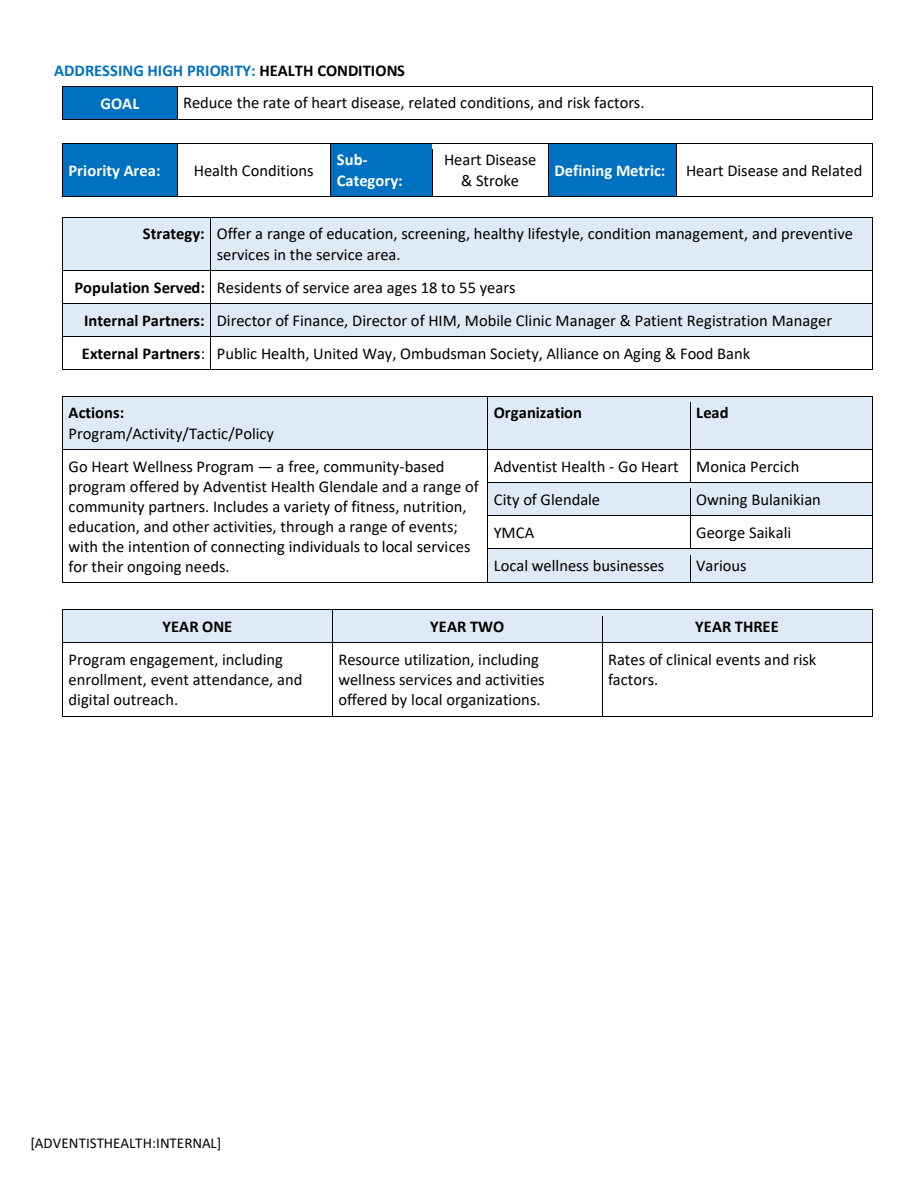
<style>
.page{position:relative;width:918px;height:1188px;background:#fff}
.page>*{position:absolute;margin:0;border:0;box-sizing:border-box;transform-origin:0 0}
.t1{font:16.5px/20.1px "Calibri";color:#000}
.t2{font:700 16.5px "Calibri";letter-spacing:.005em;color:#000}
.t3{font:700 16.5px/20.2px "Calibri";letter-spacing:.005em;color:#fff}
.t4{font:700 16.5px "Calibri";letter-spacing:.005em;color:#0070c0}
.t5{font:15px "Calibri";letter-spacing:.005em;color:#000}
.s1{color:#000}
.s2{font-weight:400}
</style>
<div class="page">
<div style="left:63px;top:87px;width:114px;height:32px;background:#0070c0"></div>
<hr style="left:63px;top:86px;width:114px;height:1px;background:#000">
<hr style="left:177px;top:86px;width:695px;height:1px;background:#000">
<svg style="left:62px;top:86px;width:1px;height:34px"></svg>
<hr style="left:63px;top:119px;width:114px;height:1px;background:#000">
<svg style="left:177px;top:87px;width:1px;height:32px"></svg>
<hr style="left:177px;top:119px;width:695px;height:1px;background:#000">
<svg style="left:872px;top:86px;width:1px;height:34px"></svg>
<div style="left:63px;top:144px;width:114px;height:52px;background:#0070c0"></div>
<div style="left:331px;top:144px;width:101px;height:52px;background:#0070c0"></div>
<div style="left:549px;top:144px;width:127px;height:52px;background:#0070c0"></div>
<hr style="left:63px;top:143px;width:114px;height:1px;background:#000">
<hr style="left:177px;top:143px;width:154px;height:1px;background:#000">
<hr style="left:331px;top:143px;width:101px;height:1px;background:#000">
<hr style="left:433px;top:143px;width:115px;height:1px;background:#000">
<hr style="left:549px;top:143px;width:127px;height:1px;background:#000">
<hr style="left:677px;top:143px;width:195px;height:1px;background:#000">
<hr style="left:62px;top:150px;width:1px;height:46px;background:#000">
<hr style="left:63px;top:196px;width:114px;height:1px;background:#000">
<hr style="left:177px;top:150px;width:1px;height:46px;background:#000">
<hr style="left:177px;top:196px;width:154px;height:1px;background:#000">
<hr style="left:331px;top:150px;width:1px;height:46px;background:#000">
<hr style="left:331px;top:196px;width:101px;height:1px;background:#000">
<hr style="left:432px;top:150px;width:1px;height:46px;background:#000">
<hr style="left:433px;top:196px;width:115px;height:1px;background:#000">
<hr style="left:548px;top:150px;width:1px;height:46px;background:#000">
<hr style="left:549px;top:196px;width:127px;height:1px;background:#000">
<hr style="left:676px;top:150px;width:1px;height:46px;background:#000">
<hr style="left:677px;top:196px;width:195px;height:1px;background:#000">
<hr style="left:872px;top:150px;width:1px;height:46px;background:#000">
<div style="left:63px;top:218px;width:147px;height:52px;background:#deeaf6"></div>
<div style="left:217px;top:224px;width:649px;height:20px;background:#deeaf6"></div>
<div style="left:217px;top:244px;width:649px;height:20px;background:#deeaf6"></div>
<hr style="left:63px;top:217px;width:147px;height:1px;background:#000">
<hr style="left:211px;top:217px;width:661px;height:1px;background:#000">
<div style="left:211px;top:218px;width:661px;height:6px;background:#deeaf6"></div>
<hr style="left:62px;top:224px;width:1px;height:46px;background:#000">
<div style="left:211px;top:264px;width:661px;height:6px;background:#deeaf6"></div>
<hr style="left:210px;top:224px;width:1px;height:46px;background:#000">
<hr style="left:872px;top:224px;width:1px;height:46px;background:#000">
<hr style="left:63px;top:270px;width:147px;height:1px;background:#000">
<hr style="left:211px;top:270px;width:661px;height:1px;background:#000">
<div style="left:63px;top:304px;width:147px;height:32px;background:#deeaf6"></div>
<div style="left:217px;top:310px;width:649px;height:20px;background:#deeaf6"></div>
<hr style="left:63px;top:303px;width:147px;height:1px;background:#000">
<hr style="left:211px;top:303px;width:661px;height:1px;background:#000">
<div style="left:211px;top:304px;width:661px;height:6px;background:#deeaf6"></div>
<div style="left:211px;top:330px;width:661px;height:6px;background:#deeaf6"></div>
<hr style="left:63px;top:336px;width:147px;height:1px;background:#000">
<hr style="left:211px;top:336px;width:661px;height:1px;background:#000">
<svg style="left:62px;top:270px;width:1px;height:100px"></svg>
<hr style="left:63px;top:369px;width:147px;height:1px;background:#000">
<svg style="left:210px;top:270px;width:1px;height:100px"></svg>
<hr style="left:211px;top:369px;width:661px;height:1px;background:#000">
<svg style="left:872px;top:270px;width:1px;height:100px"></svg>
<div style="left:69px;top:403px;width:413px;height:20px;background:#deeaf6"></div>
<div style="left:69px;top:423px;width:413px;height:20px;background:#deeaf6"></div>
<div style="left:488px;top:397px;width:202px;height:52px;background:#deeaf6"></div>
<div style="left:691px;top:397px;width:181px;height:52px;background:#deeaf6"></div>
<hr style="left:63px;top:396px;width:424px;height:1px;background:#000">
<div style="left:63px;top:397px;width:424px;height:6px;background:#deeaf6"></div>
<hr style="left:488px;top:396px;width:202px;height:1px;background:#000">
<hr style="left:691px;top:396px;width:181px;height:1px;background:#000">
<div style="left:63px;top:443px;width:425px;height:6px;background:#deeaf6"></div>
<hr style="left:62px;top:403px;width:1px;height:46px;background:#000">
<hr style="left:487px;top:403px;width:1px;height:46px;background:#000">
<hr style="left:690px;top:403px;width:1px;height:46px;background:#000">
<hr style="left:872px;top:403px;width:1px;height:46px;background:#000">
<hr style="left:63px;top:449px;width:424px;height:1px;background:#000">
<hr style="left:488px;top:449px;width:202px;height:1px;background:#000">
<hr style="left:691px;top:449px;width:181px;height:1px;background:#000">
<div style="left:488px;top:483px;width:202px;height:32px;background:#deeaf6"></div>
<div style="left:691px;top:483px;width:181px;height:32px;background:#deeaf6"></div>
<hr style="left:488px;top:482px;width:202px;height:1px;background:#000">
<hr style="left:691px;top:482px;width:181px;height:1px;background:#000">
<hr style="left:488px;top:515px;width:202px;height:1px;background:#000">
<hr style="left:691px;top:515px;width:181px;height:1px;background:#000">
<div style="left:488px;top:549px;width:202px;height:34px;background:#deeaf6"></div>
<div style="left:691px;top:549px;width:181px;height:34px;background:#deeaf6"></div>
<hr style="left:488px;top:548px;width:202px;height:1px;background:#000">
<hr style="left:691px;top:548px;width:181px;height:1px;background:#000">
<svg style="left:62px;top:449px;width:1px;height:134px"></svg>
<hr style="left:63px;top:583px;width:424px;height:1px;background:#000">
<svg style="left:487px;top:449px;width:1px;height:134px"></svg>
<hr style="left:488px;top:583px;width:202px;height:1px;background:#000">
<svg style="left:690px;top:449px;width:1px;height:134px"></svg>
<hr style="left:691px;top:583px;width:181px;height:1px;background:#000">
<svg style="left:872px;top:449px;width:1px;height:134px"></svg>
<div style="left:63px;top:610px;width:269px;height:33px;background:#deeaf6"></div>
<div style="left:333px;top:610px;width:269px;height:33px;background:#deeaf6"></div>
<div style="left:603px;top:610px;width:269px;height:33px;background:#deeaf6"></div>
<svg style="left:62px;top:610px;width:1px;height:39px"></svg>
<hr style="left:63px;top:643px;width:269px;height:1px;background:#000">
<svg style="left:332px;top:610px;width:1px;height:39px"></svg>
<hr style="left:333px;top:643px;width:269px;height:1px;background:#000">
<svg style="left:602px;top:610px;width:1px;height:39px"></svg>
<hr style="left:603px;top:643px;width:269px;height:1px;background:#000">
<svg style="left:872px;top:610px;width:1px;height:39px"></svg>
<hr style="left:62px;top:649px;width:1px;height:67px;background:#000">
<hr style="left:63px;top:716px;width:269px;height:1px;background:#000">
<hr style="left:332px;top:649px;width:1px;height:67px;background:#000">
<hr style="left:333px;top:716px;width:269px;height:1px;background:#000">
<hr style="left:602px;top:649px;width:1px;height:67px;background:#000">
<hr style="left:603px;top:716px;width:269px;height:1px;background:#000">
<hr style="left:872px;top:649px;width:1px;height:67px;background:#000">
<p class="t4" style="left:54px;top:63px;width:352px">ADDRESSING HIGH PRIORITY: <span class="s1">HEALTH CONDITIONS</span></p>
<p class="t3" style="left:101px;top:95px;width:40px">GOAL</p>
<p class="t1" style="left:183px;top:94px;width:463px">Reduce the rate of heart disease, related conditions, and risk factors.</p>
<p class="t3" style="left:69px;top:161px;width:93px">Priority Area:</p>
<p class="t1" style="left:194px;top:161px;width:121px">Health Conditions</p>
<p class="t3" style="left:337px;top:151px;width:67px">Sub-<br>Category:</p>
<p class="t1" style="left:444px;top:151px;width:94px;text-align:center">Heart Disease &amp; Stroke</p>
<p class="t3" style="left:554px;top:161px;width:113px">Defining Metric:</p>
<p class="t1" style="left:686px;top:161px;width:178px">Heart Disease and Related</p>
<p class="t2" style="left:143px;top:227px;width:63px">Strategy:</p>
<p class="t1" style="left:217px;top:225px;width:638px">Offer a range of education, screening, healthy lifestyle, condition management, and preventive services in the service area.</p>
<p class="t2" style="left:75px;top:280px;width:132px">Population Served:</p>
<p class="t1" style="left:217px;top:278px;width:300px">Residents of service area ages 18 to 55 years</p>
<p class="t2" style="left:84px;top:313px;width:122px">Internal Partners:</p>
<p class="t1" style="left:217px;top:311px;width:617px">Director of Finance, Director of HIM, Mobile Clinic Manager &amp; Patient Registration Manager</p>
<p class="t2" style="left:82px;top:346px;width:125px">External Partners<span class="s2">:</span></p>
<p class="t1" style="left:217px;top:344px;width:535px">Public Health, United Way, Ombudsman Society, Alliance on Aging &amp; Food Bank</p>
<p class="t2" style="left:69px;top:406px;width:57px">Actions:</p>
<p class="t1" style="left:69px;top:424px;width:207px">Program/Activity/Tactic/Policy</p>
<p class="t2" style="left:494px;top:406px;width:90px">Organization</p>
<p class="t2" style="left:696px;top:406px;width:34px">Lead</p>
<p class="t1" style="left:69px;top:457px;width:412px">Go Heart Wellness Program — a free, community-based program offered by Adventist Health Glendale and a range of community partners. Includes a variety of fitness, nutrition, education, and other activities, through a range of events; with the intention of connecting individuals to local services for their ongoing needs.</p>
<p class="t1" style="left:494px;top:457px;width:186px">Adventist Health - Go Heart</p>
<p class="t1" style="left:696px;top:457px;width:105px">Monica Percich</p>
<p class="t1" style="left:494px;top:490px;width:108px">City of Glendale</p>
<p class="t1" style="left:696px;top:490px;width:126px">Owning Bulanikian</p>
<p class="t1" style="left:494px;top:523px;width:42px">YMCA</p>
<p class="t1" style="left:696px;top:523px;width:96px">George Saikali</p>
<p class="t1" style="left:494px;top:556px;width:172px">Local wellness businesses</p>
<p class="t1" style="left:696px;top:556px;width:52px">Various</p>
<p class="t2" style="left:162px;top:620px;width:71px">YEAR ONE</p>
<p class="t2" style="left:430px;top:620px;width:76px">YEAR TWO</p>
<p class="t2" style="left:695px;top:620px;width:85px">YEAR THREE</p>
<p class="t1" style="left:69px;top:651px;width:235px">Program engagement, including enrollment, event attendance, and digital outreach.</p>
<p class="t1" style="left:338px;top:651px;width:208px">Resource utilization, including wellness services and activities offered by local organizations.</p>
<p class="t1" style="left:608px;top:651px;width:210px">Rates of clinical events and risk factors.</p>
<p class="t5" style="left:30px;top:1137px;width:193px">[ADVENTISTHEALTH:INTERNAL]</p>
</div>
